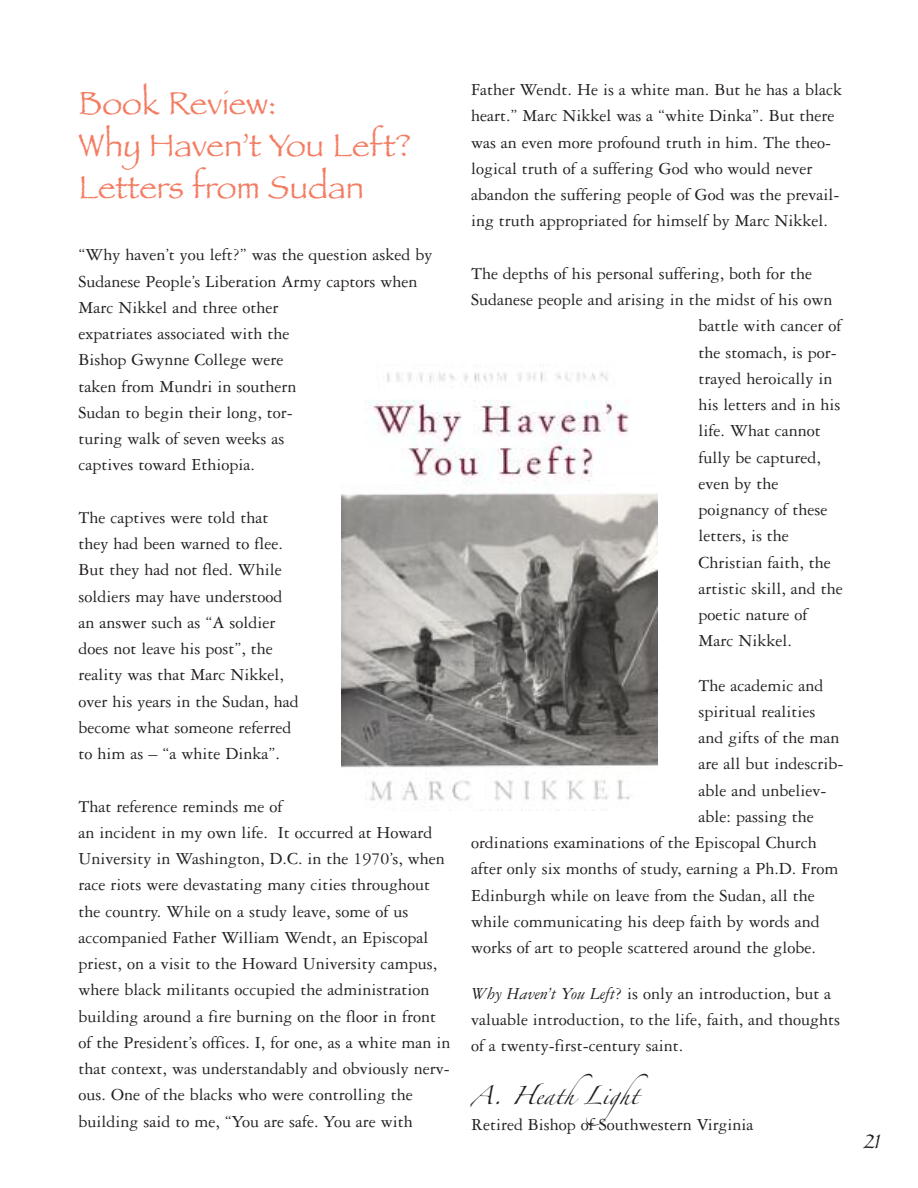
<style>
.page{position:relative;width:918px;height:1188px;background:#fff}
.page>*{position:absolute;margin:0;border:0;box-sizing:border-box;transform-origin:0 0}
.t1{font:33px/42px "Papyrus";color:#f37c62}
.t2{font:italic 21px "Papyrus";color:#231f20}
.t3{font:18px/26.2px "Garamond Three";color:#231f20}
.t4{font:16.5px "Zapfino";color:#231f20}
.s1{font-style:italic}
</style>
<div class="page">
<img style="left:341px;top:371px;width:317px;height:439px">
<h1 class="t1" style="left:79px;top:82px;width:334px">Book Review:<br>Why Haven’t You Left?<br>Letters from Sudan</h1>
<p class="t3" style="left:79px;top:243px;width:355px">“Why haven’t you left?” was the question asked by Sudanese People’s Liberation Army captors when Marc Nikkel and three other<br>expatriates associated with the<br>Bishop Gwynne College were<br>taken from Mundri in southern<br>Sudan to begin their long, tor-<br>turing walk of seven weeks as<br>captives toward Ethiopia.</p>
<p class="t3" style="left:79px;top:506px;width:222px">The captives were told that they had been warned to flee.<br>But they had not fled. While soldiers may have understood an answer such as “A soldier does not leave his post”, the reality was that Marc Nikkel, over his years in the Sudan, had become what someone referred to him as – “a white Dinka”.</p>
<p class="t3" style="left:79px;top:795px;width:373px">That reference reminds me of<br>an incident in my own life. It occurred at Howard University in Washington, D.C. in the 1970’s, when race riots were devastating many cities throughout the country. While on a study leave, some of us accompanied Father William Wendt, an Episcopal priest, on a visit to the Howard University campus, where black militants occupied the administration building around a fire burning on the floor in front of the President’s offices. I, for one, as a white man in that context, was understandably and obviously nerv&shy;ous. One of the blacks who were controlling the building said to me, “You are safe. You are with</p>
<p class="t3" style="left:471px;top:78px;width:373px">Father Wendt. He is a white man. But he has a black heart.” Marc Nikkel was a “white Dinka”. But there was an even more profound truth in him. The theo&shy;logical truth of a suffering God who would never abandon the suffering people of God was the prevail&shy;ing truth appropriated for himself by Marc Nikkel.</p>
<p class="t3" style="left:471px;top:262px;width:343px">The depths of his personal suffering, both for the</p>
<p class="t3" style="left:471px;top:288px;width:363px">Sudanese people and arising in the midst of his own</p>
<p class="t3" style="left:699px;top:314px;width:144px">battle with cancer of</p>
<p class="t3" style="left:699px;top:341px;width:140px">the stomach, is por-</p>
<p class="t3" style="left:699px;top:367px;width:135px">trayed heroically in</p>
<p class="t3" style="left:699px;top:393px;width:143px">his letters and in his</p>
<p class="t3" style="left:699px;top:419px;width:124px">life. What cannot</p>
<p class="t3" style="left:699px;top:446px;width:124px">fully be captured,</p>
<p class="t3" style="left:699px;top:472px;width:81px">even by the</p>
<p class="t3" style="left:699px;top:498px;width:130px">poignancy of these</p>
<p class="t3" style="left:699px;top:524px;width:92px">letters, is the</p>
<p class="t3" style="left:699px;top:551px;width:134px">Christian faith, the</p>
<p class="t3" style="left:699px;top:577px;width:146px">artistic skill, and the</p>
<p class="t3" style="left:699px;top:603px;width:110px">poetic nature of</p>
<p class="t3" style="left:699px;top:629px;width:95px">Marc Nikkel.</p>
<p class="t3" style="left:699px;top:674px;width:126px">The academic and</p>
<p class="t3" style="left:699px;top:700px;width:118px">spiritual realities</p>
<p class="t3" style="left:699px;top:726px;width:142px">and gifts of the man</p>
<p class="t3" style="left:699px;top:752px;width:146px">are all but indescrib-</p>
<p class="t3" style="left:699px;top:779px;width:129px">able and unbeliev-</p>
<p class="t3" style="left:699px;top:805px;width:117px">able: passing the</p>
<p class="t3" style="left:471px;top:831px;width:347px">ordinations examinations of the Episcopal Church</p>
<p class="t3" style="left:471px;top:857px;width:369px">after only six months of study, earning a Ph.D. From</p>
<p class="t3" style="left:471px;top:884px;width:345px">Edinburgh while on leave from the Sudan, all the</p>
<p class="t3" style="left:471px;top:910px;width:350px">while communicating his deep faith by words and</p>
<p class="t3" style="left:471px;top:936px;width:347px">works of art to people scattered around the globe.</p>
<p class="t3" style="left:471px;top:982px;width:371px"><span class="s1">Why Haven’t You Left</span>? is only an introduction, but a valuable introduction, to the life, faith, and thoughts of a twenty-first-century saint.</p>
<p class="t4" style="left:471px;top:1088px;width:178px">A. HeathLight</p>
<p class="t3" style="left:471px;top:1113px;width:284px">Retired Bishop of Southwestern Virginia</p>
<p class="t2" style="left:863px;top:1128px;width:24px">21</p>
</div>
